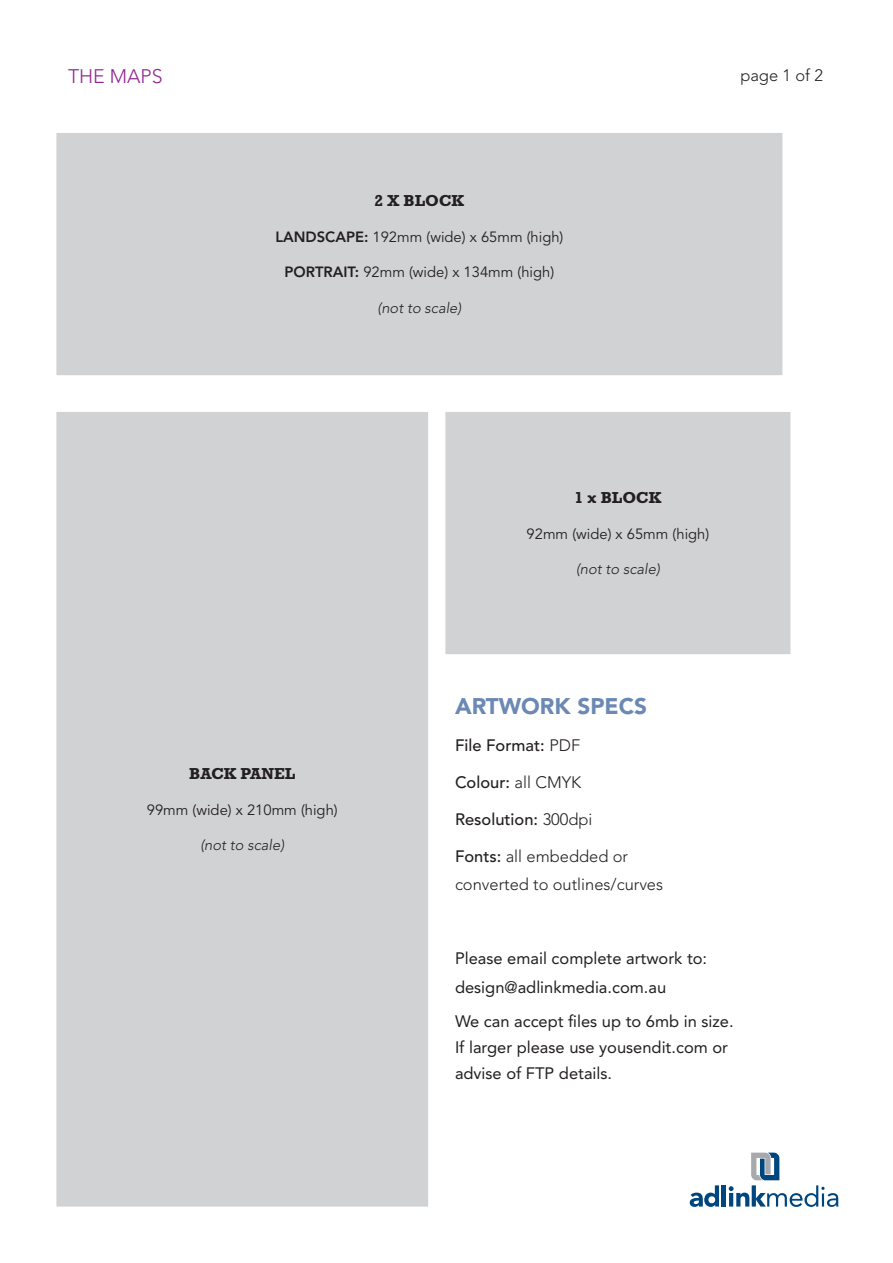
<style>
.page{position:relative;width:893px;height:1263px;background:#fff}
.page>*{position:absolute;margin:0;border:0;box-sizing:border-box;transform-origin:0 0}
.t1{font:900 22.5px "Avenir LT Std";color:#6b89b4}
.t2{font:300 19.5px "Avenir LT Std";color:#90268f}
.t3{font:16.5px/25.8px "Avenir LT Std";color:#231f20}
.t4{font:300 16.5px/28.5px "Avenir LT Std";color:#231f20}
.t5{font:500 16.5px "Avenir LT Std";color:#231f20}
.t6{font:700 16.2px "Rockwell Std";color:#231f20}
.t7{font:14.85px "Avenir LT Std";color:#231f20}
.t8{font:italic 300 14.85px "Avenir LT Std";color:#231f20}
.s1{font-weight:800}
.s2{font-weight:300}
.s3{font-weight:500}
</style>
<div class="page">
<svg style="left:690px;top:1185px;width:29px;height:22px"></svg>
<hr style="left:722px;top:1185px;width:4px;height:21px;background:#00467e">
<svg style="left:729px;top:1152px;width:109px;height:55px"></svg>
<div style="left:54px;top:130px;width:731px;height:248px;background:#d1d2d4"></div>
<div style="left:51px;top:128px;width:737px;height:253px;border:5px solid #fff"></div>
<div style="left:443px;top:409px;width:350px;height:248px;background:#d1d2d4"></div>
<div style="left:440px;top:407px;width:356px;height:252px;border:5px solid #fff"></div>
<div style="left:54px;top:409px;width:377px;height:800px;background:#d1d2d4"></div>
<div style="left:51px;top:407px;width:383px;height:805px;border:5px solid #fff"></div>
<p class="t2" style="left:68px;top:65px;width:96px">THE MAPS</p>
<p class="t4" style="left:740px;top:61px;width:84px">page 1 of 2</p>
<p class="t6" style="left:375px;top:191px;width:42px">2 X BLOCK</p>
<p class="t7" style="left:275px;top:228px;width:290px"><span class="s1">LANDSCAPE:</span> 192mm (wide) x 65mm (high)</p>
<p class="t7" style="left:285px;top:264px;width:271px"><span class="s1">PORTRAIT:</span> 92mm (wide) x 134mm (high)</p>
<p class="t8" style="left:377px;top:299px;width:85px">(not to scale)</p>
<p class="t6" style="left:189px;top:764px;width:108px">BACK PANEL</p>
<p class="t7" style="left:147px;top:801px;width:192px">99mm (wide) x 210mm (high)</p>
<p class="t8" style="left:200px;top:836px;width:85px">(not to scale)</p>
<p class="t6" style="left:575px;top:488px;width:88px">1 X BLOCK</p>
<p class="t7" style="left:527px;top:525px;width:184px">92mm (wide) x 65mm (high)</p>
<p class="t8" style="left:576px;top:560px;width:85px">(not to scale)</p>
<h1 class="t1" style="left:455px;top:692px;width:194px">ARTWORK SPECS</h1>
<p class="t5" style="left:455px;top:735px;width:127px">File Format: <span class="s2">PDF</span></p>
<p class="t5" style="left:455px;top:772px;width:128px">Colour: <span class="s2">all CMYK</span></p>
<p class="t5" style="left:455px;top:809px;width:139px">Resolution: <span class="s2">300dpi</span></p>
<p class="t4" style="left:455px;top:842px;width:210px"><span class="s3">Fonts:</span> all embedded or converted to outlines/curves</p>
<p class="t3" style="left:455px;top:944px;width:254px;line-height:28.5px">Please email complete artwork to: design@adlinkmedia.com.au</p>
<p class="t3" style="left:455px;top:1008px;width:280px">We can accept files up to 6mb in size.<br>If larger please use yousendit.com or advise of FTP details.</p>
</div>
